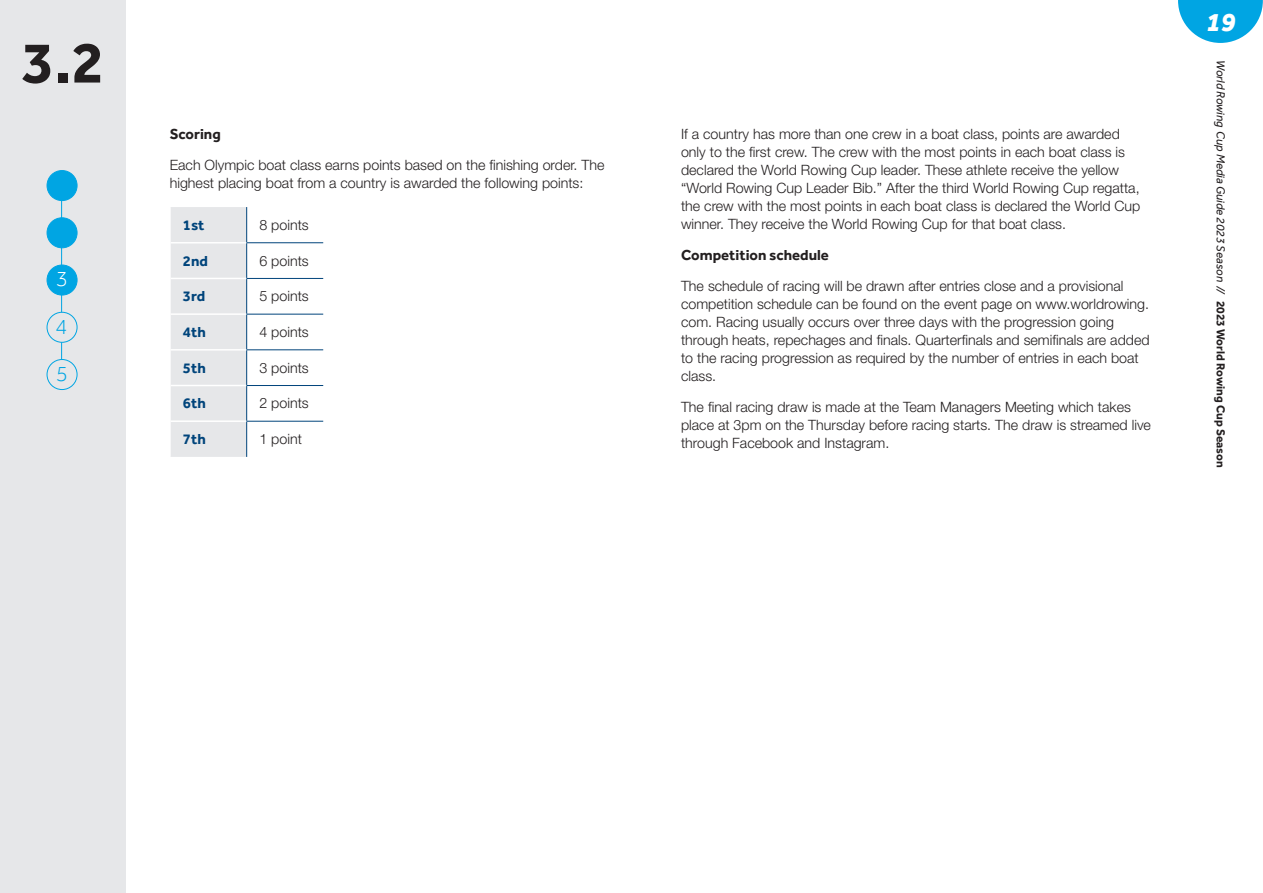
<style>
.page{position:relative;width:1263px;height:893px;background:#fff}
.page>*{position:absolute;margin:0;border:0;box-sizing:border-box;transform-origin:0 0}
.Cover_page{font:700 60px "Effra";color:#231f20}
.t1{font:italic 800 27px "Effra";color:#fff}
.big_number{font:300 22.35px "Effra";color:#00a5e3}
.big_number-2{font:300 22.35px "Effra";color:#fff}
.smaller_heading_for{font:700 15px "Effra";color:#231f20}
.body_copy{font:700 15px "Effra";color:#00447b}
.smaller_heading_for-2{font:700 15px "Effra";color:#00447b}
.body_copy-2{font:300 14.25px/18px "Helvetica Neue LT Std";color:#231f20}
.Body_copy{font:italic 12px "Effra";color:#231f20}
.s1{font-weight:700;font-style:normal}
</style>
<div class="page">
<svg style="left:1178px;top:0;width:85px;height:43px"></svg>
<div style="left:0;top:0;width:125px;height:893px;background:#e6e7e9"></div>
<div style="left:171px;top:207px;width:75px;height:250px;background:#e6e7e9"></div>
<hr style="left:246px;top:242px;width:77px;height:1px;background:#00447b">
<hr style="left:246px;top:243px;width:1px;height:35px;background:#00447b">
<hr style="left:246px;top:278px;width:77px;height:1px;background:#00447b">
<hr style="left:246px;top:279px;width:1px;height:35px;background:#00447b">
<hr style="left:246px;top:314px;width:77px;height:1px;background:#00447b">
<hr style="left:246px;top:314px;width:1px;height:35px;background:#00447b">
<hr style="left:246px;top:349px;width:77px;height:1px;background:#00447b">
<hr style="left:246px;top:350px;width:1px;height:35px;background:#00447b">
<hr style="left:246px;top:385px;width:77px;height:1px;background:#00447b">
<hr style="left:246px;top:386px;width:1px;height:35px;background:#00447b">
<hr style="left:246px;top:421px;width:77px;height:1px;background:#00447b">
<hr style="left:246px;top:422px;width:1px;height:35px;background:#00447b">
<hr style="left:246px;top:207px;width:1px;height:35px;background:#00447b">
<hr style="left:170px;top:242px;width:76px;height:1px;background:#fff">
<hr style="left:170px;top:278px;width:76px;height:1px;background:#fff">
<hr style="left:170px;top:313px;width:76px;height:2px;background:#fff">
<hr style="left:170px;top:349px;width:76px;height:2px;background:#fff">
<hr style="left:170px;top:385px;width:76px;height:1px;background:#fff">
<hr style="left:170px;top:420px;width:76px;height:2px;background:#fff">
<hr style="left:61px;top:175px;width:1px;height:203px;background:#00a5e3">
<div style="left:47px;top:171px;width:30px;height:30px;background:#00a5e3;border-radius:50%"></div>
<div style="left:47px;top:170px;width:31px;height:31px;border:1px solid #00a5e3;border-radius:50%"></div>
<div style="left:47px;top:218px;width:30px;height:30px;background:#00a5e3;border-radius:50%"></div>
<div style="left:47px;top:217px;width:31px;height:31px;border:1px solid #00a5e3;border-radius:50%"></div>
<div style="left:47px;top:265px;width:30px;height:30px;background:#00a5e3;border-radius:50%"></div>
<div style="left:47px;top:265px;width:31px;height:30px;border:1px solid #00a5e3;border-radius:50%"></div>
<div style="left:47px;top:312px;width:30px;height:30px;background:#e6e7e9;border-radius:50%"></div>
<div style="left:47px;top:312px;width:31px;height:31px;border:1px solid #00a5e3;border-radius:50%"></div>
<div style="left:47px;top:359px;width:30px;height:31px;background:#e6e7e9;border-radius:50%"></div>
<div style="left:47px;top:359px;width:31px;height:31px;border:1px solid #00a5e3;border-radius:50%"></div>
<p class="Cover_page" style="left:22px;top:26px;width:84px">3.2</p>
<p class="big_number-2" style="left:56px;top:266px;width:14px">3</p>
<p class="big_number" style="left:55px;top:313px;width:14px">4</p>
<p class="big_number" style="left:56px;top:360px;width:14px">5</p>
<p class="smaller_heading_for" style="left:170px;top:125px;width:52px">Scoring</p>
<p class="body_copy-2" style="left:170px;top:156px;width:436px">Each Olympic boat class earns points based on the finishing order. The highest placing boat from a country is awarded the following points:</p>
<p class="smaller_heading_for-2" style="left:183px;top:216px;width:23px">1st</p>
<p class="body_copy-2" style="left:259px;top:216px;width:51px">8 points</p>
<p class="body_copy" style="left:183px;top:251px;width:27px">2nd</p>
<p class="body_copy-2" style="left:259px;top:251px;width:51px">6 points</p>
<p class="body_copy" style="left:183px;top:287px;width:24px">3rd</p>
<p class="body_copy-2" style="left:259px;top:287px;width:51px">5 points</p>
<p class="body_copy" style="left:183px;top:323px;width:24px">4th</p>
<p class="body_copy-2" style="left:259px;top:323px;width:51px">4 points</p>
<p class="body_copy" style="left:183px;top:358px;width:24px">5th</p>
<p class="body_copy-2" style="left:259px;top:358px;width:51px">3 points</p>
<p class="body_copy" style="left:183px;top:394px;width:24px">6th</p>
<p class="body_copy-2" style="left:259px;top:394px;width:51px">2 points</p>
<p class="body_copy" style="left:183px;top:430px;width:24px">7th</p>
<p class="body_copy-2" style="left:259px;top:430px;width:44px">1 point</p>
<p class="body_copy-2" style="left:681px;top:125px;width:461px">If a country has more than one crew in a boat class, points are awarded only to the first crew. The crew with the most points in each boat class is declared the World Rowing Cup leader. These athlete receive the yellow “World Rowing Cup Leader Bib.” After the third World Rowing Cup regatta, the crew with the most points in each boat class is declared the World Cup winner. They receive the World Rowing Cup for that boat class.</p>
<p class="smaller_heading_for" style="left:681px;top:246px;width:149px">Competition schedule</p>
<p class="body_copy-2" style="left:681px;top:277px;width:470px">The schedule of racing will be drawn after entries close and a provisional competition schedule can be found on the event page on www.worldrowing. com. Racing usually occurs over three days with the progression going through heats, repechages and finals. Quarterfinals and semifinals are added to the racing progression as required by the number of entries in each boat class.</p>
<p class="body_copy-2" style="left:681px;top:397px;width:471px">The final racing draw is made at the Team Managers Meeting which takes place at 3pm on the Thursday before racing starts. The draw is streamed live through Facebook and Instagram.</p>
<h2 class="t1" style="left:1205px;top:6px;width:32px">19</h2>
<p class="Body_copy" style="left:1228px;top:60px;width:409px;rotate:90deg">World Rowing Cup Media Guide 2023 Season // <span class="s1">2023 World Rowing Cup Season</span></p>
</div>
